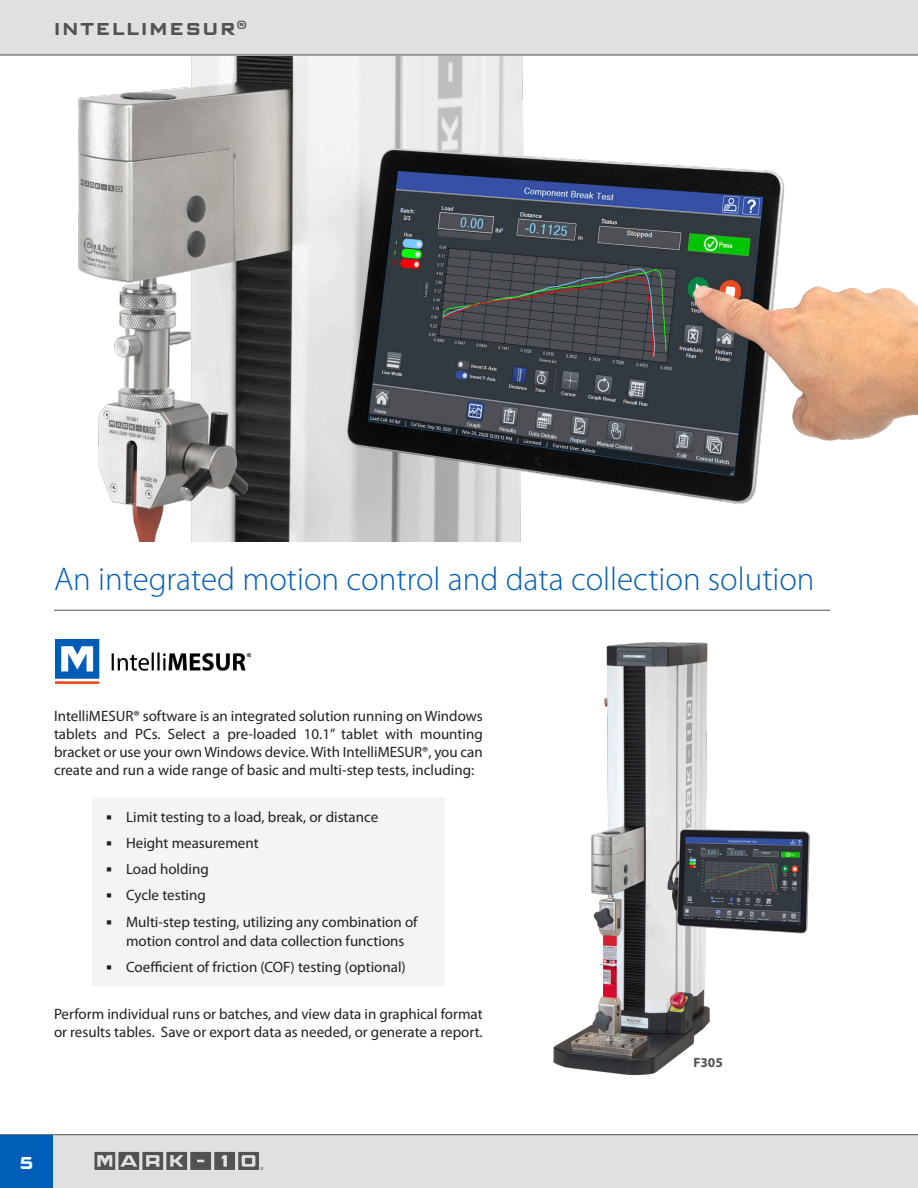
<style>
.page{position:relative;width:918px;height:1188px;background:#fff}
.page>*{position:absolute;margin:0;border:0;box-sizing:border-box;transform-origin:0 0}
.chapter_header{font:300 33px "Myriad Pro";color:#005eb8}
.section-header-maste{font:700 18px "Bank Sans Caps EFEL";letter-spacing:.13em;color:#525252}
.t1{font:700 18px "Bank Sans Caps EFEL";color:#fff}
.body_text{font:15px/18px "Myriad Pro";color:#231f20;text-align:justify}
.img_caption{font:700 13.5px "Myriad Pro";color:#525252}
.s1{font-family:"Acumin Pro";font-size:18px}
</style>
<div class="page">
<div style="left:0;top:1134px;width:918px;height:54px;background:#e0e0e0"></div>
<div style="left:0;top:1135px;width:53px;height:53px;background:#005eb8"></div>
<svg style="left:94px;top:1152px;width:169px;height:18px;background:#828282"></svg>
<hr style="left:54px;top:610px;width:776px;height:1px;background:#525252">
<img style="left:55px;top:640px;width:195px;height:44px">
<div style="left:92px;top:797px;width:352px;height:189px;background:#f4f4f4"></div>
<img style="left:553px;top:642px;width:257px;height:434px">
<img style="left:77px;top:56px;width:841px;height:485px">
<div style="left:0;top:0;width:918px;height:56px;background:#e0e0e0"></div>
<hr style="left:0;top:55px;width:918px;height:1px;background:#525252">
<p class="section-header-maste" style="left:54px;top:18px;width:194px">INTELLIMESUR®</p>
<p class="chapter_header" style="left:54px;top:559px;width:762px">An integrated motion control and data collection solution</p>
<p class="body_text" style="left:54px;top:706px;width:430px">IntelliMESUR® software is an integrated solution running on Windows tablets and PCs. Select a pre-loaded 10.1” tablet with mounting bracket or use your own Windows device. With IntelliMESUR®, you can create and run a wide range of basic and multi-step tests, including:</p>
<p class="body_text" style="left:106px;top:807px;width:274px"><span class="s1">■</span> Limit testing to a load, break, or distance</p>
<p class="body_text" style="left:106px;top:834px;width:154px"><span class="s1">■</span> Height measurement</p>
<p class="body_text" style="left:106px;top:860px;width:105px"><span class="s1">■</span> Load holding</p>
<p class="body_text" style="left:106px;top:886px;width:102px"><span class="s1">■</span> Cycle testing</p>
<p class="body_text" style="left:106px;top:912px;width:313px;line-height:19.5px;text-align:center"><span class="s1">■</span> Multi-step testing, utilizing any combination of motion control and data collection functions</p>
<p class="body_text" style="left:106px;top:958px;width:302px"><span class="s1">■</span> Coefficient of friction (COF) testing (optional)</p>
<p class="body_text" style="left:54px;top:1005px;width:430px">Perform individual runs or batches, and view data in graphical format or results tables. Save or export data as needed, or generate a report.</p>
<p class="t1" style="left:19px;top:1152px;width:16px">5</p>
<p class="img_caption" style="left:693px;top:1054px;width:31px">F305</p>
</div>
